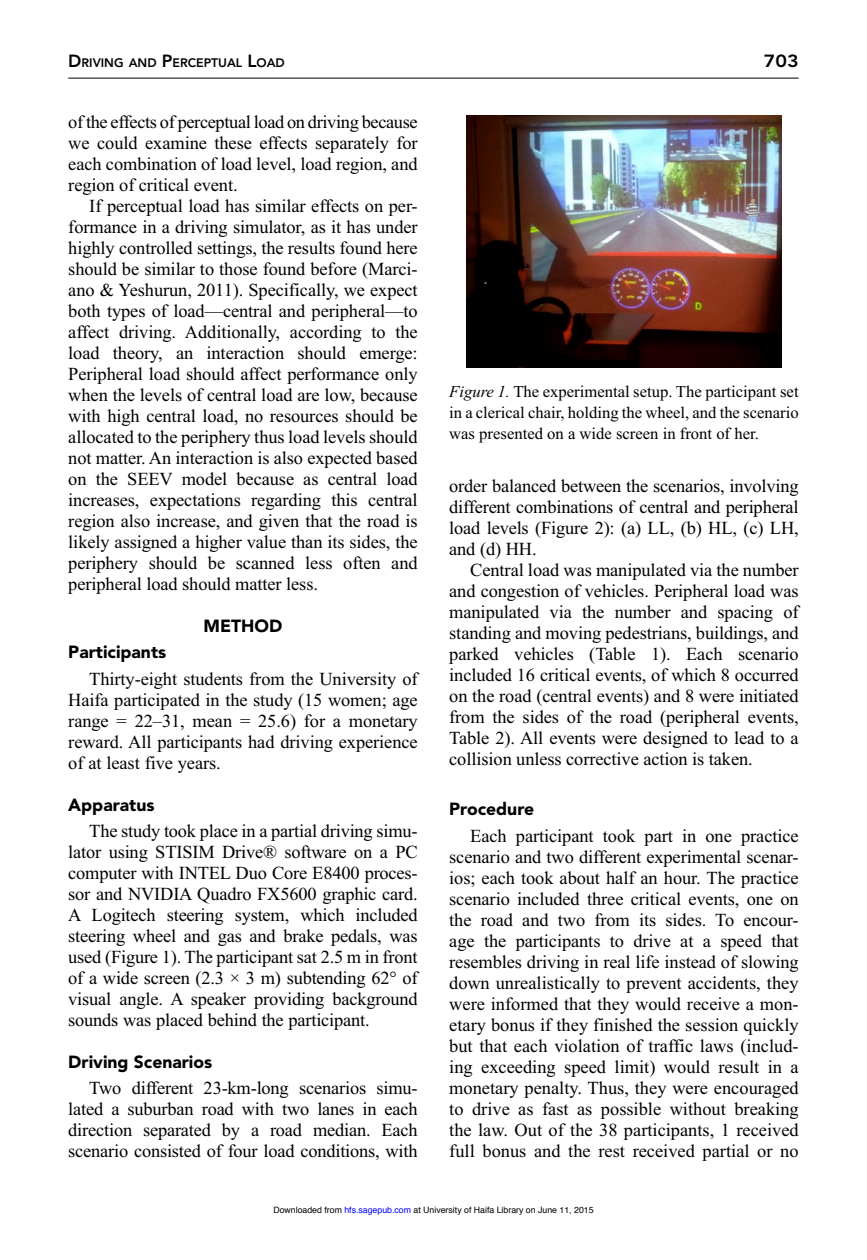
<style>
.page{position:relative;width:867px;height:1260px;background:#fff}
.page>*{position:absolute;margin:0;border:0;box-sizing:border-box;transform-origin:0 0}
.t1{font:18.38px/21px "Times New Roman";letter-spacing:-.005em;color:#000;text-align:justify}
.t2{font:900 17.5px "Avenir LT Std";color:#000}
.t3{font:800 17.5px "Avenir LT Std";color:#000;scale:1.12 1}
.t4{font:16.62px/21px "Times New Roman";color:#000;text-align:justify}
.t5{font:800 12.25px "Avenir LT Std";color:#000}
.t6{font:8.75px "Helvetica";color:#000}
.s1{font-size:17.5px}
.s2{font-style:italic}
.s3{color:#00f}
</style>
<div class="page">
<hr style="left:68px;top:78px;width:730px;height:1px;background:#000">
<img style="left:466px;top:116px;width:315px;height:252px">
<p class="t5" style="left:68px;top:56px;width:218px"><span class="s1">D</span>RIVING AND <span class="s1">P</span>ERCEPTUAL <span class="s1">L</span>OAD</p>
<p class="t3" style="left:763px;top:51px;width:33px">703</p>
<p class="t1" style="left:68px;top:112px;width:351px">of the effects of perceptual load on driving because we could examine these effects separately for each combination of load level, load region, and region of critical event.</p>
<p class="t1" style="left:68px;top:196px;width:351px;text-indent:21px">If perceptual load has similar effects on per&shy;formance in a driving simulator, as it has under highly controlled settings, the results found here should be similar to those found before (Marci&shy;ano &amp; Yeshurun, 2011). Specifically, we expect both types of load—central and peripheral—to affect driving. Additionally, according to the load theory, an interaction should emerge:<br>Peripheral load should affect performance only when the levels of central load are low, because with high central load, no resources should be allocated to the periphery thus load levels should not matter. An interaction is also expected based on the SEEV model because as central load increases, expectations regarding this central region also increase, and given that the road is likely assigned a higher value than its sides, the periphery should be scanned less often and peripheral load should matter less.</p>
<p class="t2" style="left:203px;top:616px;width:80px">METHOD</p>
<p class="t2" style="left:68px;top:642px;width:99px">Participants</p>
<p class="t1" style="left:68px;top:668px;width:351px;text-indent:21px">Thirty-eight students from the University of Haifa participated in the study (15 women; age range = 22–31, mean = 25.6) for a monetary reward. All participants had driving experience of at least five years.</p>
<p class="t2" style="left:68px;top:794px;width:88px">Apparatus</p>
<p class="t1" style="left:68px;top:820px;width:351px;text-indent:21px">The study took place in a partial driving simu&shy;lator using STISIM Drive® software on a PC computer with INTEL Duo Core E8400 proces&shy;sor and NVIDIA Quadro FX5600 graphic card.<br>A Logitech steering system, which included steering wheel and gas and brake pedals, was used (Figure 1). The participant sat 2.5 m in front of a wide screen (2.3 × 3 m) subtending 62° of visual angle. A speaker providing background sounds was placed behind the participant.</p>
<p class="t2" style="left:68px;top:1051px;width:145px">Driving Scenarios</p>
<p class="t1" style="left:68px;top:1078px;width:351px;text-indent:21px">Two different 23-km-long scenarios simu&shy;lated a suburban road with two lanes in each direction separated by a road median. Each scenario consisted of four load conditions, with</p>
<p class="t4" style="left:449px;top:381px;width:351px"><span class="s2">Figure 1.</span> The experimental setup. The participant set in a clerical chair, holding the wheel, and the scenario was presented on a wide screen in front of her.</p>
<p class="t1" style="left:449px;top:475px;width:351px">order balanced between the scenarios, involving different combinations of central and peripheral load levels (Figure 2): (a) LL, (b) HL, (c) LH, and (d) HH.</p>
<p class="t1" style="left:449px;top:559px;width:351px;text-indent:21px">Central load was manipulated via the number and congestion of vehicles. Peripheral load was manipulated via the number and spacing of standing and moving pedestrians, buildings, and parked vehicles (Table 1). Each scenario included 16 critical events, of which 8 occurred on the road (central events) and 8 were initiated from the sides of the road (peripheral events, Table 2). All events were designed to lead to a collision unless corrective action is taken.</p>
<p class="t2" style="left:449px;top:799px;width:86px">Procedure</p>
<p class="t1" style="left:449px;top:825px;width:351px;text-indent:21px">Each participant took part in one practice scenario and two different experimental scenar&shy;ios; each took about half an hour. The practice scenario included three critical events, one on the road and two from its sides. To encour&shy;age the participants to drive at a speed that resembles driving in real life instead of slowing down unrealistically to prevent accidents, they were informed that they would receive a mon&shy;etary bonus if they finished the session quickly but that each violation of traffic laws (includ&shy;ing exceeding speed limit) would result in a monetary penalty. Thus, they were encouraged to drive as fast as possible without breaking the law. Out of the 38 participants, 1 received full bonus and the rest received partial or no</p>
<p class="t6" style="left:273px;top:1206px;width:322px">Downloaded from <span class="s3">hfs.sagepub.com</span> at University of Haifa Library on June 11, 2015</p>
</div>
